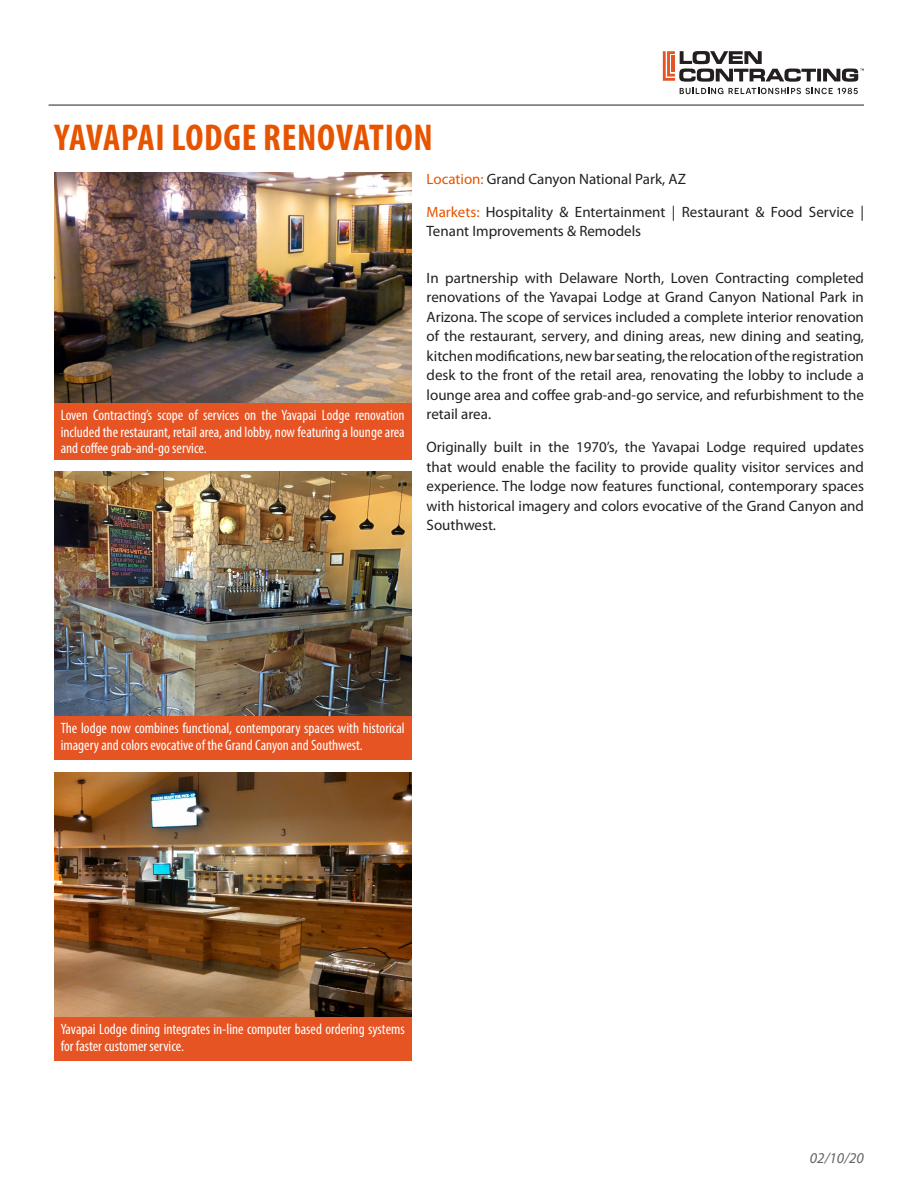
<style>
.page{position:relative;width:918px;height:1188px;background:#fff}
.page>*{position:absolute;margin:0;border:0;box-sizing:border-box;transform-origin:0 0}
.t1{font:700 condensed 37.5px "Myriad Pro";letter-spacing:.02em;color:#e65400}
.t2{font:15px/19.5px "Myriad Pro";color:#231f20;text-align:justify}
.t3{font:condensed 15px/16.5px "Myriad Pro";color:#fff}
.t4{font:italic 15px "Myriad Pro";color:#636366}
.s1{color:#e65400}
</style>
<div class="page">
<hr style="left:49px;top:105px;width:815px;height:1px;background:#231f20">
<svg style="left:680px;top:88px;width:43px;height:6px"></svg>
<svg style="left:729px;top:88px;width:129px;height:6px"></svg>
<svg style="left:663px;top:51px;width:201px;height:31px"></svg>
<img style="left:54px;top:172px;width:357px;height:231px">
<img style="left:54px;top:472px;width:357px;height:244px">
<img style="left:54px;top:773px;width:357px;height:244px">
<div style="left:54px;top:403px;width:357px;height:57px;background:#e75424"></div>
<div style="left:54px;top:716px;width:357px;height:43px;background:#e75424"></div>
<div style="left:54px;top:1017px;width:357px;height:43px;background:#e75424"></div>
<p class="t1" style="left:54px;top:114px;width:380px">YAVAPAI LODGE RENOVATION</p>
<p class="t2" style="left:427px;top:169px;width:261px"><span class="s1">Location:</span> Grand Canyon National Park, AZ</p>
<p class="t2" style="left:427px;top:202px;width:439px"><span class="s1">Markets:</span> Hospitality &amp; Entertainment | Restaurant &amp; Food Service |<br>Tenant Improvements &amp; Remodels</p>
<p class="t2" style="left:427px;top:268px;width:439px">In partnership with Delaware North, Loven Contracting completed renovations of the Yavapai Lodge at Grand Canyon National Park in Arizona. The scope of services included a complete interior renovation of the restaurant, servery, and dining areas, new dining and seating, kitchen modifications, new bar seating, the relocation of the registration desk to the front of the retail area, renovating the lobby to include a lounge area and coffee grab-and-go service, and refurbishment to the retail area.</p>
<p class="t2" style="left:427px;top:437px;width:439px">Originally built in the 1970’s, the Yavapai Lodge required updates that would enable the facility to provide quality visitor services and experience. The lodge now features functional, contemporary spaces with historical imagery and colors evocative of the Grand Canyon and Southwest.</p>
<p class="t3" style="left:61px;top:407px;width:346px;text-align:justify">Loven Contracting’s scope of services on the Yavapai Lodge renovation included the restaurant, retail area, and lobby, now featuring a lounge area and coffee grab-and-go service.</p>
<p class="t3" style="left:61px;top:720px;width:346px">The lodge now combines functional, contemporary spaces with historical imagery and colors evocative of the Grand Canyon and Southwest.</p>
<p class="t3" style="left:61px;top:1021px;width:346px">Yavapai Lodge dining integrates in-line computer based ordering systems for faster customer service.</p>
<p class="t4" style="left:810px;top:1149px;width:56px">02/10/20</p>
</div>
